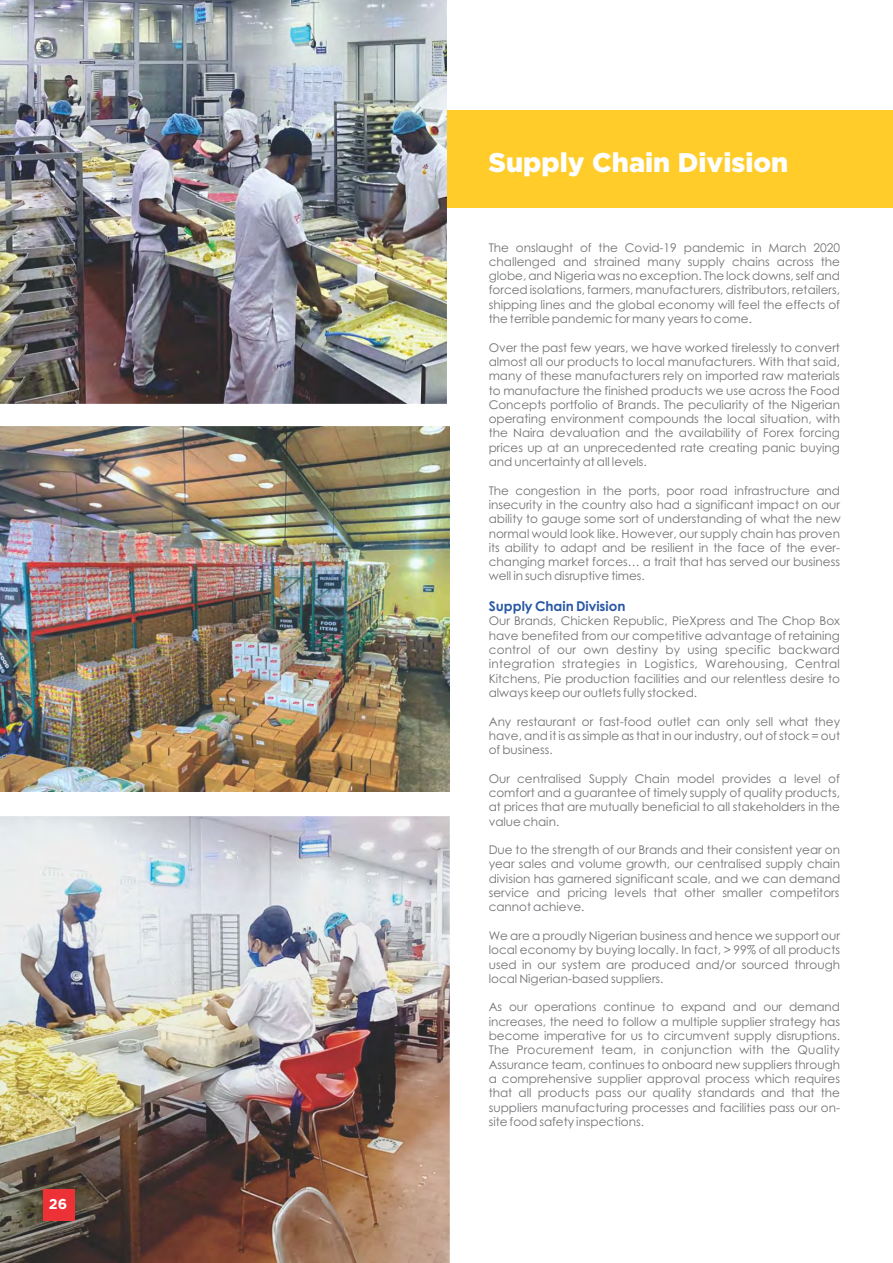
<style>
.page{position:relative;width:893px;height:1263px;background:#fff}
.page>*{position:absolute;margin:0;border:0;box-sizing:border-box;transform-origin:0 0}
.t1{font:900 27px "Gotham";color:#fefefe}
.t2{font:700 14.25px "Gotham";color:#fefefe}
.t3{font:700 13.5px "Century Gothic";color:#2957a4}
.t4{font:12px/14.2px "Century Gothic";color:#727376;text-align:justify}
</style>
<div class="page">
<img style="left:0;top:816px;width:450px;height:447px">
<div style="left:418px;top:111px;width:475px;height:97px;background:#ffcc29"></div>
<img style="left:0;top:0;width:446px;height:403px">
<div style="left:43px;top:1189px;width:32px;height:31px;background:#ed3237"></div>
<img style="left:0;top:427px;width:449px;height:364px">
<p class="t2" style="left:49px;top:1198px;width:20px">26</p>
<h1 class="t1" style="left:488px;top:152px;width:301px">Supply Chain Division</h1>
<p class="t4" style="left:489px;top:241px;width:353px">The onslaught of the Covid-19 pandemic in March 2020 challenged and strained many supply chains across the globe, and Nigeria was no exception. The lock downs, self and forced isolations, farmers, manufacturers, distributors, retailers, shipping lines and the global economy will feel the effects of the terrible pandemic for many years to come.</p>
<p class="t4" style="left:489px;top:341px;width:353px">Over the past few years, we have worked tirelessly to convert almost all our products to local manufacturers. With that said, many of these manufacturers rely on imported raw materials to manufacture the finished products we use across the Food Concepts portfolio of Brands. The peculiarity of the Nigerian operating environment compounds the local situation, with the Naira devaluation and the availability of Forex forcing prices up at an unprecedented rate creating panic buying and uncertainty at all levels.</p>
<p class="t4" style="left:489px;top:484px;width:354px">The congestion in the ports, poor road infrastructure and insecurity in the country also had a significant impact on our ability to gauge some sort of understanding of what the new normal would look like. However, our supply chain has proven its ability to adapt and be resilient in the face of the ever&shy;changing market forces… a trait that has served our business well in such disruptive times.</p>
<p class="t3" style="left:489px;top:601px;width:138px">Supply Chain Division</p>
<p class="t4" style="left:489px;top:615px;width:353px">Our Brands, Chicken Republic, PieXpress and The Chop Box have benefited from our competitive advantage of retaining control of our own destiny by using specific backward integration strategies in Logistics, Warehousing, Central Kitchens, Pie production facilities and our relentless desire to always keep our outlets fully stocked.</p>
<p class="t4" style="left:489px;top:715px;width:353px">Any restaurant or fast-food outlet can only sell what they have, and it is as simple as that in our industry, out of stock = out of business.</p>
<p class="t4" style="left:489px;top:772px;width:353px">Our centralised Supply Chain model provides a level of comfort and a guarantee of timely supply of quality products, at prices that are mutually beneficial to all stakeholders in the value chain.</p>
<p class="t4" style="left:489px;top:844px;width:353px">Due to the strength of our Brands and their consistent year on year sales and volume growth, our centralised supply chain division has garnered significant scale, and we can demand service and pricing levels that other smaller competitors cannot achieve.</p>
<p class="t4" style="left:489px;top:929px;width:353px">We are a proudly Nigerian business and hence we support our local economy by buying locally. In fact, &gt; 99% of all products used in our system are produced and/or sourced through local Nigerian-based suppliers.</p>
<p class="t4" style="left:489px;top:1001px;width:353px">As our operations continue to expand and our demand increases, the need to follow a multiple supplier strategy has become imperative for us to circumvent supply disruptions.<br>The Procurement team, in conjunction with the Quality Assurance team, continues to onboard new suppliers through a comprehensive supplier approval process which requires that all products pass our quality standards and that the suppliers manufacturing processes and facilities pass our on&shy;site food safety inspections.</p>
</div>
